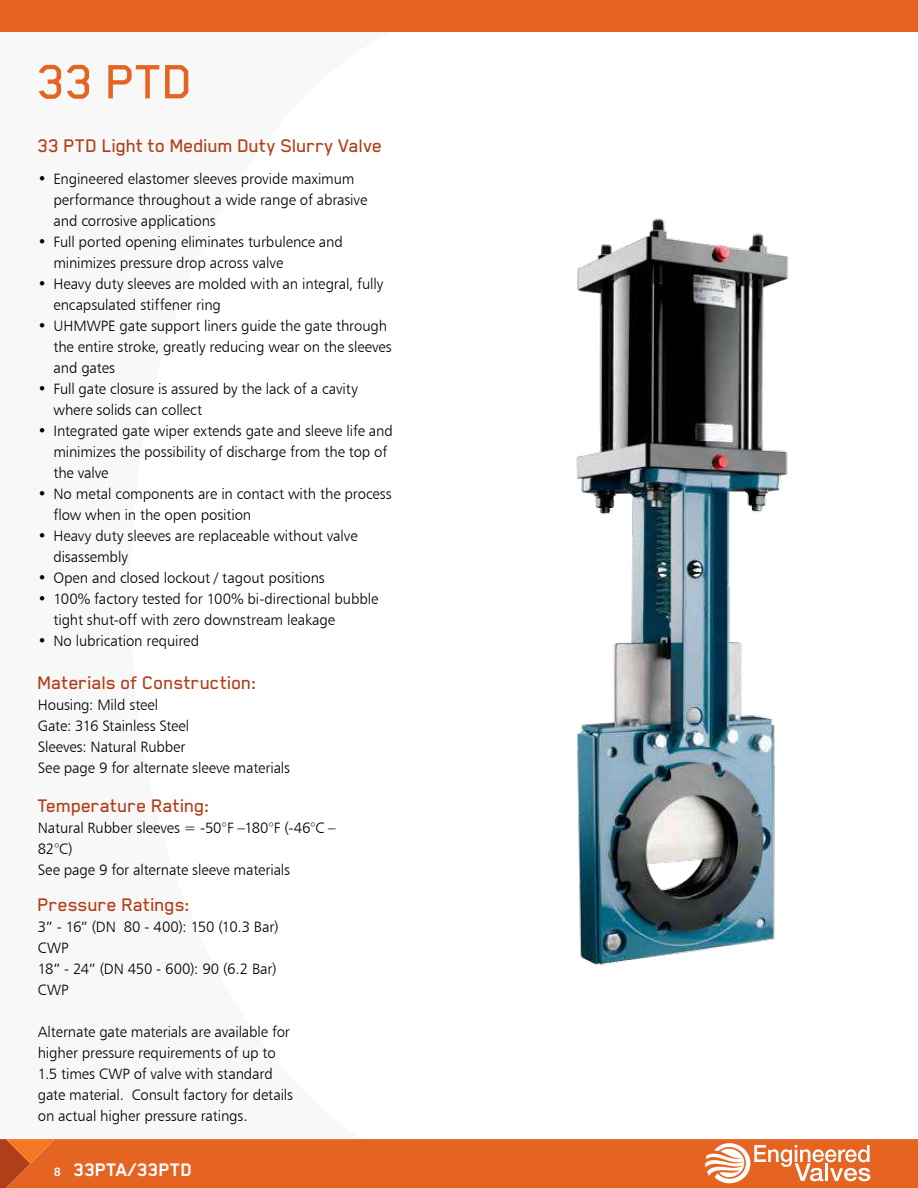
<style>
.page{position:relative;width:918px;height:1188px;background:#fff}
.page>*{position:absolute;margin:0;border:0;box-sizing:border-box;transform-origin:0 0}
.t1{font:500 55.5px "Blender Pro";color:#e66422}
.t2{font:500 21px "Blender Pro";letter-spacing:-.005em;color:#b03f19}
.t3{font:700 21px "Blender Pro";color:#fff}
.t4{font:15px/21px "Humanist 777 BT Light B";letter-spacing:-.01em;color:#000}
.s1{font-family:"Humanist 777 BT Bold B";font-weight:400;font-size:12px}
</style>
<div class="page">
<div style="left:0;top:1139px;width:918px;height:49px;background:#e66422"></div>
<div style="left:0;top:0;width:918px;height:32px;background:#e66422"></div>
<svg style="left:705px;top:1143px;width:165px;height:40px"></svg>
<img style="left:576px;top:218px;width:213px;height:747px">
<h1 class="t1" style="left:38px;top:52px;width:158px">33 PTD</h1>
<h2 class="t2" style="left:38px;top:134px;width:346px">33 PTD Light to Medium Duty Slurry Valve</h2>
<p class="t4" style="left:53px;top:168px;width:315px;text-indent:-16px">• Engineered elastomer sleeves provide maximum performance throughout a wide range of abrasive and corrosive applications</p>
<p class="t4" style="left:53px;top:231px;width:291px;text-indent:-16px">• Full ported opening eliminates turbulence and minimizes pressure drop across valve</p>
<p class="t4" style="left:53px;top:273px;width:331px;text-indent:-16px">• Heavy duty sleeves are molded with an integral, fully encapsulated stiffener ring</p>
<p class="t4" style="left:53px;top:315px;width:340px;text-indent:-16px">• UHMWPE gate support liners guide the gate through the entire stroke, greatly reducing wear on the sleeves and gates</p>
<p class="t4" style="left:53px;top:378px;width:306px;text-indent:-16px">• Full gate closure is assured by the lack of a cavity where solids can collect</p>
<p class="t4" style="left:53px;top:420px;width:341px;text-indent:-16px">• Integrated gate wiper extends gate and sleeve life and minimizes the possibility of discharge from the top of the valve</p>
<p class="t4" style="left:53px;top:483px;width:340px;text-indent:-16px">• No metal components are in contact with the process flow when in the open position</p>
<p class="t4" style="left:53px;top:525px;width:306px;text-indent:-16px">• Heavy duty sleeves are replaceable without valve disassembly</p>
<p class="t4" style="left:38px;top:567px;width:289px">• Open and closed lockout / tagout positions</p>
<p class="t4" style="left:53px;top:588px;width:326px;text-indent:-16px">• 100% factory tested for 100% bi-directional bubble tight shut-off with zero downstream leakage</p>
<p class="t4" style="left:38px;top:630px;width:163px">• No lubrication required</p>
<h2 class="t2" style="left:38px;top:671px;width:221px">Materials of Construction:</h2>
<p class="t4" style="left:38px;top:694px;width:254px">Housing: Mild steel<br>Gate: 316 Stainless Steel<br>Sleeves: Natural Rubber<br>See page 9 for alternate sleeve materials</p>
<h2 class="t2" style="left:38px;top:795px;width:174px">Temperature Rating:</h2>
<p class="t4" style="left:38px;top:817px;width:299px">Natural Rubber sleeves = -50°F –180°F (-46°C –<br>82°C)<br>See page 9 for alternate sleeve materials</p>
<h2 class="t2" style="left:38px;top:894px;width:154px">Pressure Ratings:</h2>
<p class="t4" style="left:38px;top:917px;width:242px">3” - 16” (DN 80 - 400): 150 (10.3 Bar)<br>CWP<br>18” - 24” (DN 450 - 600): 90 (6.2 Bar)<br>CWP</p>
<p class="t4" style="left:38px;top:1022px;width:257px">Alternate gate materials are available for higher pressure requirements of up to 1.5 times CWP of valve with standard gate material. Consult factory for details on actual higher pressure ratings.</p>
<h2 class="t3" style="left:54px;top:1158px;width:140px"><span class="s1">8</span> 33PTA/33PTD</h2>
</div>
